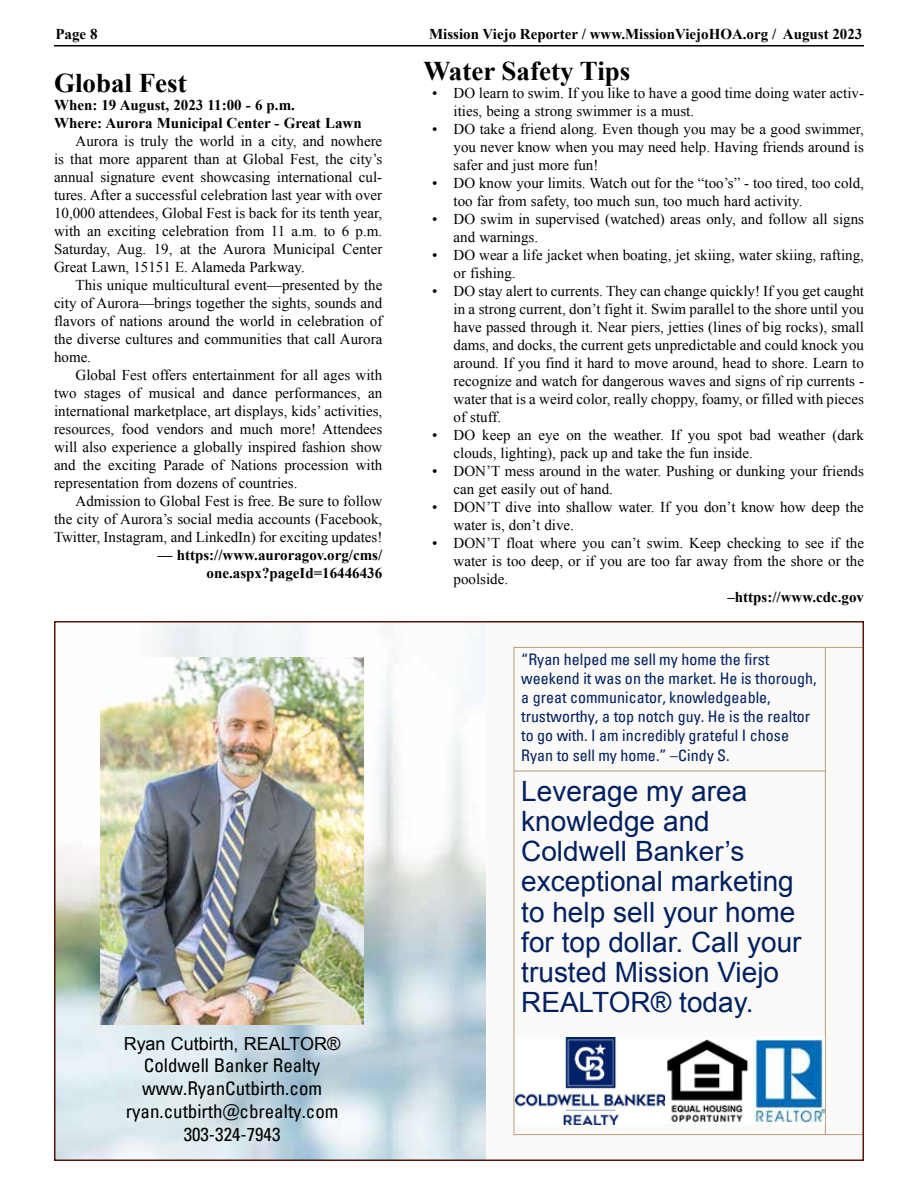
<style>
.page{position:relative;width:918px;height:1188px;background:#fff}
.page>*{position:absolute;margin:0;border:0;box-sizing:border-box;transform-origin:0 0}
.t1{font:28.05px "Arial";color:#002060}
.t2{font:27.9px/30.3px "Arial";color:#002060}
.t3{font:700 27px "Times New Roman";color:#000}
.t4{font:19.05px "Univers Condensed";color:#000}
.t5{font:18.9px/22.8px "Univers Condensed";color:#000}
.t6{font:18px "Arial";color:#000}
.t7{font:16.05px "Univers Condensed";color:#002060}
.t8{font:15.9px/19.2px "Univers Condensed";color:#002060}
.t9{font:15px/18px "Times New Roman";color:#000;text-align:justify}
.t10{font:700 15px/18px "Times New Roman";color:#000}
</style>
<div class="page">
<hr style="left:54px;top:45px;width:810px;height:1px;background:#000">
<div style="left:55px;top:622px;width:808px;height:538px;background:#fbfaf8"></div>
<svg style="left:513px;top:647px;width:348px;height:488px"></svg>
<img style="left:57px;top:624px;width:428px;height:534px">
<hr style="left:825px;top:647px;width:1px;height:488px;background:#b79d7a">
<hr style="left:514px;top:770px;width:311px;height:2px;background:#b79d7a">
<hr style="left:514px;top:1097px;width:311px;height:1px;background:#b79d7a">
<img style="left:101px;top:658px;width:263px;height:367px">
<img style="left:515px;top:1037px;width:309px;height:87px">
<img style="left:754px;top:1038px;width:70px;height:85px">
<p class="t10" style="left:56px;top:24px;width:44px">Page 8</p>
<p class="t10" style="left:429px;top:24px;width:435px">Mission Viejo Reporter / www.MissionViejoHOA.org / August 2023</p>
<h3 class="t3" style="left:54px;top:64px;width:134px">Global Fest</h3>
<p class="t10" style="left:54px;top:95px;width:309px">When: 19 August, 2023 11:00 - 6 p.m.<br>Where: Aurora Municipal Center - Great Lawn</p>
<p class="t9" style="left:54px;top:131px;width:330px;text-indent:22px">Aurora is truly the world in a city, and nowhere is that more apparent than at Global Fest, the city’s annual signature event showcasing international cul&shy;tures. After a successful celebration last year with over 10,000 attendees, Global Fest is back for its tenth year, with an exciting celebration from 11 a.m. to 6 p.m.<br>Saturday, Aug. 19, at the Aurora Municipal Center Great Lawn, 15151 E. Alameda Parkway.</p>
<p class="t9" style="left:54px;top:275px;width:330px;text-indent:22px">This unique multicultural event—presented by the city of Aurora—brings together the sights, sounds and flavors of nations around the world in celebration of the diverse cultures and communities that call Aurora home.</p>
<p class="t9" style="left:54px;top:365px;width:330px;text-indent:22px">Global Fest offers entertainment for all ages with two stages of musical and dance performances, an international marketplace, art displays, kids’ activities, resources, food vendors and much more! Attendees will also experience a globally inspired fashion show and the exciting Parade of Nations procession with representation from dozens of countries.</p>
<p class="t9" style="left:54px;top:491px;width:330px;text-indent:22px">Admission to Global Fest is free. Be sure to follow the city of Aurora’s social media accounts (Facebook, Twitter, Instagram, and LinkedIn) for exciting updates!</p>
<p class="t10" style="left:158px;top:545px;width:226px;text-align:right">— https://www.auroragov.org/cms/ one.aspx?pageId=16446436</p>
<p class="t6" style="left:124px;top:1031px;width:218px">Ryan Cutbirth, REALTOR®</p>
<p class="t5" style="left:142px;top:1054px;width:182px">Coldwell Banker Realty www.RyanCutbirth.com</p>
<p class="t4" style="left:126px;top:1099px;width:214px">ryan.cutbirth@cbrealty.com</p>
<p class="t5" style="left:184px;top:1122px;width:98px">303-324-7943</p>
<h3 class="t3" style="left:423px;top:52px;width:209px">Water Safety Tips</h3>
<p class="t9" style="left:454px;top:84px;width:412px;text-indent:-22px">• DO learn to swim. If you like to have a good time doing water activ&shy;ities, being a strong swimmer is a must.</p>
<p class="t9" style="left:454px;top:120px;width:412px;text-indent:-22px">• DO take a friend along. Even though you may be a good swimmer, you never know when you may need help. Having friends around is safer and just more fun!</p>
<p class="t9" style="left:454px;top:174px;width:412px;text-indent:-22px">• DO know your limits. Watch out for the “too’s” - too tired, too cold, too far from safety, too much sun, too much hard activity.</p>
<p class="t9" style="left:454px;top:210px;width:412px;text-indent:-22px">• DO swim in supervised (watched) areas only, and follow all signs and warnings.</p>
<p class="t9" style="left:454px;top:246px;width:412px;text-indent:-22px">• DO wear a life jacket when boating, jet skiing, water skiing, rafting, or fishing.</p>
<p class="t9" style="left:454px;top:282px;width:412px;text-indent:-22px">• DO stay alert to currents. They can change quickly! If you get caught in a strong current, don’t fight it. Swim parallel to the shore until you have passed through it. Near piers, jetties (lines of big rocks), small dams, and docks, the current gets unpredictable and could knock you around. If you find it hard to move around, head to shore. Learn to recognize and watch for dangerous waves and signs of rip currents - water that is a weird color, really choppy, foamy, or filled with pieces of stuff.</p>
<p class="t9" style="left:454px;top:426px;width:412px;text-indent:-22px">• DO keep an eye on the weather. If you spot bad weather (dark clouds, lighting), pack up and take the fun inside.</p>
<p class="t9" style="left:454px;top:462px;width:412px;text-indent:-22px">• DON’T mess around in the water. Pushing or dunking your friends can get easily out of hand.</p>
<p class="t9" style="left:454px;top:498px;width:412px;text-indent:-22px">• DON’T dive into shallow water. If you don’t know how deep the water is, don’t dive.</p>
<p class="t9" style="left:454px;top:534px;width:412px;text-indent:-22px">• DON’T float where you can’t swim. Keep checking to see if the water is too deep, or if you are too far away from the shore or the poolside.</p>
<p class="t10" style="left:727px;top:587px;width:138px">–https://www.cdc.gov</p>
<p class="t7" style="left:521px;top:649px;width:249px">“Ryan helped me sell my home the first</p>
<p class="t8" style="left:521px;top:668px;width:297px">weekend it was on the market. He is thorough, a great communicator, knowledgeable, trustworthy, a top notch guy. He is the realtor to go with. I am incredibly grateful I chose Ryan to sell my home.” –Cindy S.</p>
<h2 class="t2" style="left:521px;top:776px;width:228px">Leverage my area</h2>
<h1 class="t1" style="left:521px;top:803px;width:190px">knowledge and</h1>
<h2 class="t2" style="left:521px;top:836px;width:274px">Coldwell Banker’s exceptional marketing</h2>
<h1 class="t1" style="left:521px;top:893px;width:276px">to help sell your home</h1>
<h2 class="t2" style="left:521px;top:927px;width:282px">for top dollar. Call your trusted Mission Viejo<br>REALTOR® today.</h2>
</div>
